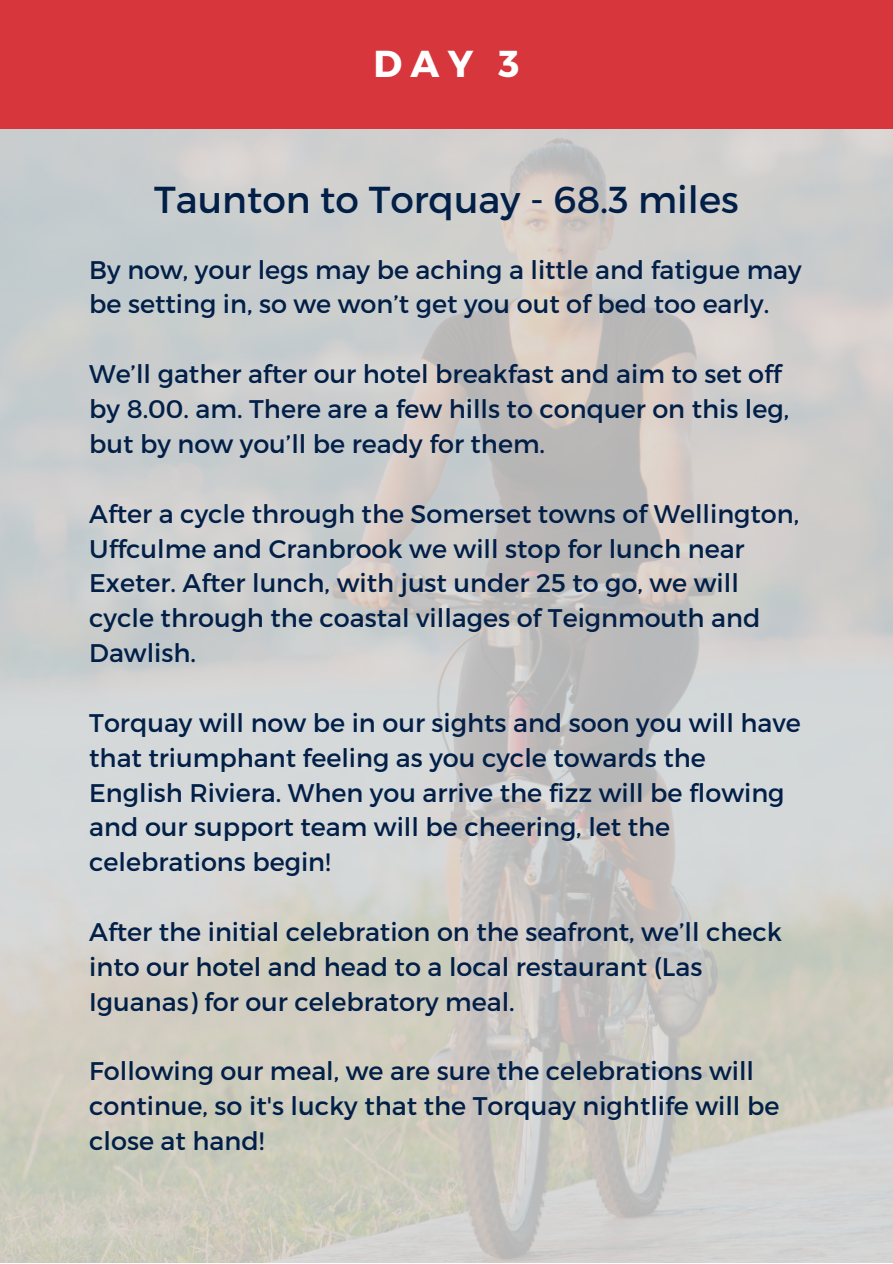
<style>
.page{position:relative;width:893px;height:1264px;background:#fff}
.page>*{position:absolute;margin:0;border:0;box-sizing:border-box;transform-origin:0 0}
.t1{font:37.5px "Montserrat";color:#011f47}
.t2{font:700 37.5px "Montserrat";color:#fff}
.t3{font:25.5px/34.8px "Montserrat";color:#011f47}
</style>
<div class="page">
<img style="left:0;top:129px;width:892px;height:1133px">
<div style="left:0;top:0;width:892px;height:129px;background:#d7373c"></div>
<p class="t2" style="left:373px;top:39px;width:147px">DAY 3</p>
<p class="t1" style="left:154px;top:176px;width:586px">Taunton to Torquay - 68.3 miles</p>
<p class="t3" style="left:89px;top:251px;width:714px">By now, your legs may be aching a little and fatigue may be setting in, so we won’t get you out of bed too early.</p>
<p class="t3" style="left:89px;top:355px;width:701px">We’ll gather after our hotel breakfast and aim to set off by 8.00. am. There are a few hills to conquer on this leg, but by now you’ll be ready for them.</p>
<p class="t3" style="left:89px;top:495px;width:711px">After a cycle through the Somerset towns of Wellington, Uffculme and Cranbrook we will stop for lunch near Exeter. After lunch, with just under 25 to go, we will cycle through the coastal villages of Teignmouth and Dawlish.</p>
<p class="t3" style="left:89px;top:704px;width:713px">Torquay will now be in our sights and soon you will have that triumphant feeling as you cycle towards the English Riviera. When you arrive the fizz will be flowing and our support team will be cheering, let the celebrations begin!</p>
<p class="t3" style="left:89px;top:913px;width:694px">After the initial celebration on the seafront, we’ll check into our hotel and head to a local restaurant (Las<br>Iguanas) for our celebratory meal.</p>
<p class="t3" style="left:89px;top:1052px;width:691px">Following our meal, we are sure the celebrations will continue, so it's lucky that the Torquay nightlife will be close at hand!</p>
</div>
